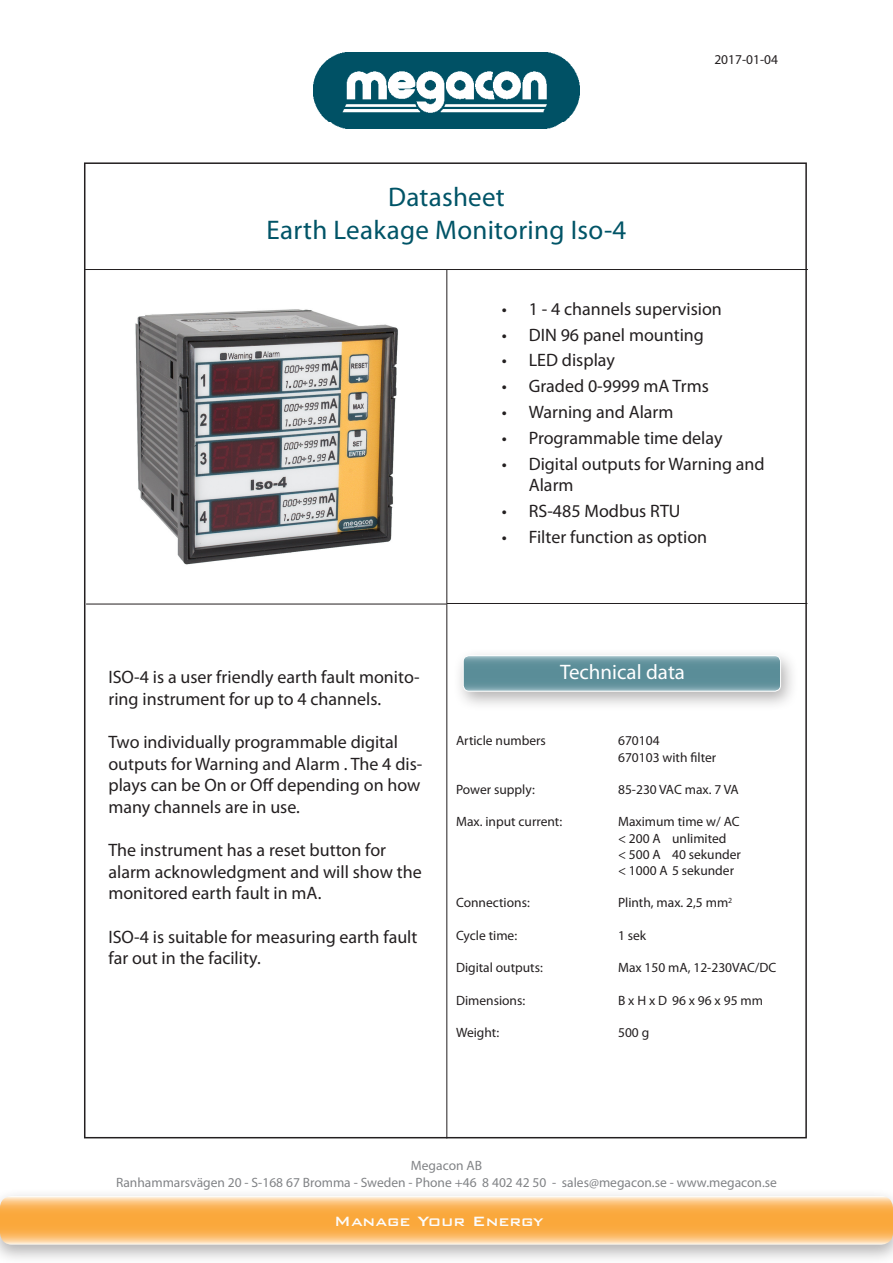
<style>
.page{position:relative;width:893px;height:1263px;background:#fff}
.page>*{position:absolute;margin:0;border:0;box-sizing:border-box;transform-origin:0 0}
.t1{font:27px "Myriad Pro";letter-spacing:.01em;color:#005467}
.t2{font:21px "Myriad Pro";color:#fff}
.t3{font:18px/21.6px "Myriad Pro";color:#231f20}
.t4{font:500 18px "Bank Gothic BT";color:#fcfcfc}
.t5{font:13.5px "Myriad Pro";color:#231f20}
.t6{font:13.5px "Myriad Pro";color:#818386}
</style>
<div class="page">
<div style="left:0;top:1187px;width:893px;height:76px;background:#231f20;opacity:.35"></div>
<svg style="left:0;top:1196px;width:893px;height:48px;background:#fbba65"></svg>
<img style="left:314px;top:52px;width:265px;height:76px">
<hr style="left:447px;top:270px;width:1px;height:868px;background:#231f20">
<hr style="left:447px;top:603px;width:360px;height:1px;background:#231f20">
<div style="left:452px;top:647px;width:346px;height:65px;background:#231f20;opacity:.35"></div>
<svg style="left:463px;top:656px;width:318px;height:35px;background:#64949e"></svg>
<div style="left:463px;top:655px;width:318px;height:36px;border:1px solid #fff;border-radius:6px"></div>
<hr style="left:86px;top:604px;width:360px;height:1px;background:#231f20">
<hr style="left:85px;top:269px;width:723px;height:1px;background:#231f20">
<img style="left:135px;top:309px;width:263px;height:256px">
<p class="t1" style="left:388px;top:181px;width:118px">Datasheet</p>
<p class="t1" style="left:267px;top:213px;width:361px">Earth Leakage Monitoring Iso-4</p>
<p class="t5" style="left:714px;top:51px;width:65px">2017-01-04</p>
<p class="t3" style="left:502px;top:298px;width:222px">• 1 - 4 channels supervision</p>
<p class="t3" style="left:502px;top:323px;width:204px">• DIN 96 panel mounting</p>
<p class="t3" style="left:502px;top:349px;width:115px">• LED display</p>
<p class="t3" style="left:502px;top:375px;width:209px">• Graded 0-9999 mA Trms</p>
<p class="t3" style="left:502px;top:401px;width:173px">• Warning and Alarm</p>
<p class="t3" style="left:502px;top:427px;width:222px">• Programmable time delay</p>
<p class="t3" style="left:529px;top:453px;width:237px;text-indent:-27px">• Digital outputs for Warning and<br>Alarm</p>
<p class="t3" style="left:502px;top:500px;width:180px">• RS-485 Modbus RTU</p>
<p class="t3" style="left:502px;top:526px;width:207px">• Filter function as option</p>
<p class="t3" style="left:108px;top:666px;width:313px">ISO-4 is a user friendly earth fault monito&shy;ring instrument for up to 4 channels.</p>
<p class="t3" style="left:108px;top:731px;width:315px">Two individually programmable digital outputs for Warning and Alarm . The 4 dis&shy;plays can be On or Off depending on how many channels are in use.</p>
<p class="t3" style="left:108px;top:839px;width:315px">The instrument has a reset button for alarm acknowledgment and will show the monitored earth fault in mA.</p>
<p class="t3" style="left:108px;top:925px;width:311px">ISO-4 is suitable for measuring earth fault far out in the facility.</p>
<p class="t2" style="left:560px;top:659px;width:126px">Technical data</p>
<p class="t5" style="left:456px;top:732px;width:91px">Article numbers</p>
<p class="t5" style="left:618px;top:732px;width:43px">670104</p>
<p class="t5" style="left:618px;top:749px;width:100px">670103 with filter</p>
<p class="t5" style="left:456px;top:781px;width:80px">Power supply:</p>
<p class="t5" style="left:618px;top:781px;width:122px">85-230 VAC max. 7 VA</p>
<p class="t5" style="left:456px;top:813px;width:108px">Max. input current:</p>
<p class="t5" style="left:618px;top:813px;width:123px">Maximum time w/ AC</p>
<p class="t5" style="left:618px;top:830px;width:110px">&lt; 200 A unlimited</p>
<p class="t5" style="left:618px;top:846px;width:124px">&lt; 500 A 40 sekunder</p>
<p class="t5" style="left:618px;top:862px;width:118px">&lt; 1000 A 5 sekunder</p>
<p class="t5" style="left:456px;top:894px;width:75px">Connections:</p>
<p class="t5" style="left:618px;top:894px;width:116px">Plinth, max. 2,5 mm<sup>2</sup></p>
<p class="t5" style="left:456px;top:927px;width:63px">Cycle time:</p>
<p class="t5" style="left:618px;top:927px;width:30px">1 sek</p>
<p class="t5" style="left:456px;top:959px;width:88px">Digital outputs:</p>
<p class="t5" style="left:618px;top:959px;width:160px">Max 150 mA, 12-230VAC/DC</p>
<p class="t5" style="left:456px;top:992px;width:71px">Dimensions:</p>
<p class="t5" style="left:618px;top:992px;width:146px">B x H x D 96 x 96 x 95 mm</p>
<p class="t5" style="left:456px;top:1024px;width:45px">Weight:</p>
<p class="t5" style="left:618px;top:1024px;width:33px">500 g</p>
<p class="t6" style="left:411px;top:1157px;width:73px">Megacon AB</p>
<p class="t6" style="left:116px;top:1174px;width:662px">Ranhammarsvägen 20 - S-168 67 Bromma - Sweden - Phone +46 8 402 42 50 - sales@megacon.se - www.megacon.se</p>
<p class="t4" style="left:334px;top:1211px;width:211px">Manage Your Energy</p>
</div>
